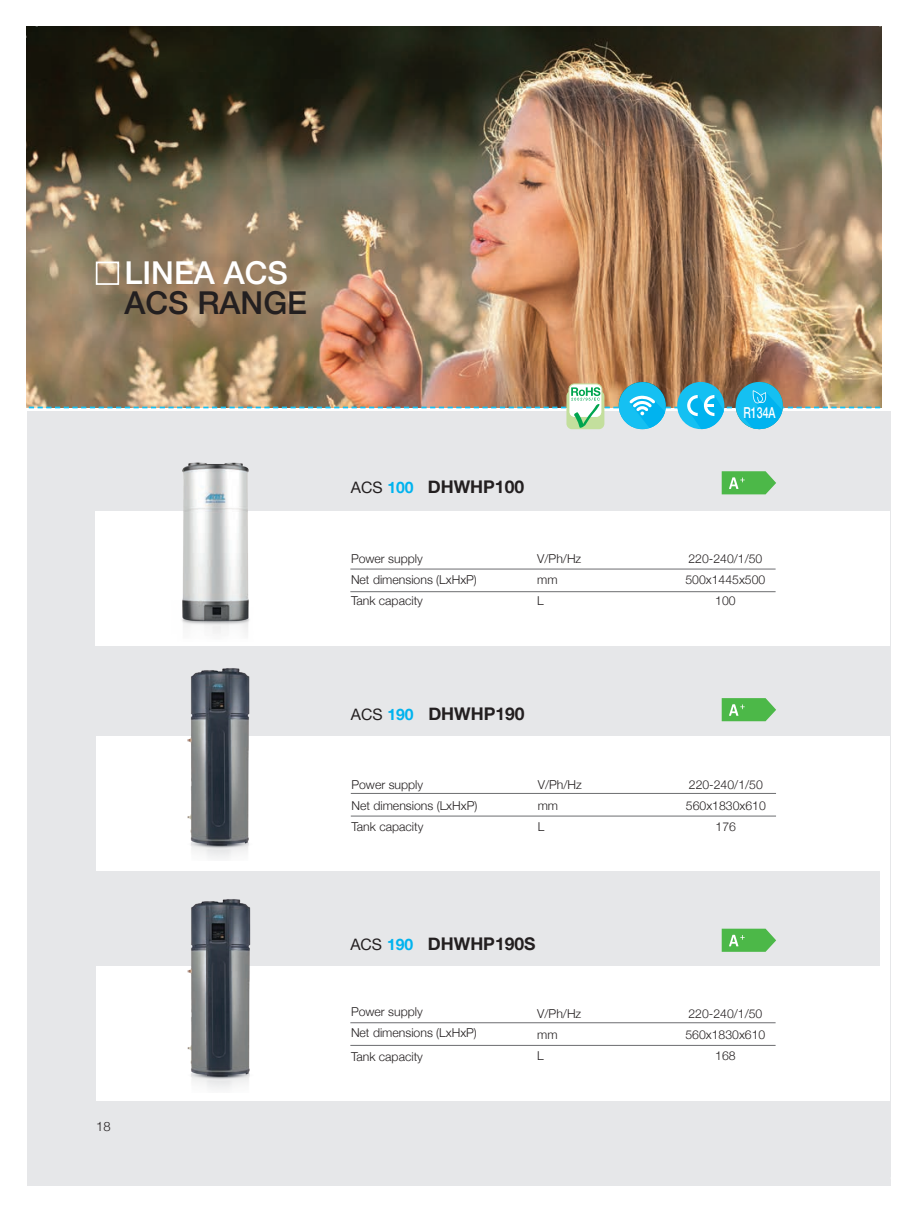
<style>
.page{position:relative;width:917px;height:1215px;background:#fff}
.page>*{position:absolute;margin:0;border:0;box-sizing:border-box;transform-origin:0 0}
.t1{font:500 31.5px "Helvetica Neue";color:#fff}
.t2{font:500 31.5px "Helvetica Neue";color:#231f20}
.t3{font:700 17.5px "Helvetica Neue";color:#231f20}
.t4{font:500 15.05px "Helvetica Neue";color:#fff;scale:.7 1}
.t5{font:300 12.95px "Helvetica Neue";color:#231f20}
.t6{font:300 12.25px "Helvetica Neue";color:#231f20}
.s1{font-weight:400;font-size:15.75px}
.s2{font-size:15.75px;color:#00b3ef}
</style>
<div class="page">
<div style="left:27px;top:411px;width:863px;height:774px;background:#e6e7e9"></div>
<img style="left:27px;top:27px;width:854px;height:380px">
<div style="left:96px;top:966px;width:785px;height:134px;background:#fff"></div>
<div style="left:96px;top:736px;width:785px;height:134px;background:#fff"></div>
<img style="left:187px;top:668px;width:63px;height:191px">
<img style="left:187px;top:899px;width:64px;height:191px">
<hr style="left:351px;top:793px;width:425px;height:1px;background:#6c6d70">
<hr style="left:351px;top:815px;width:425px;height:1px;background:#6c6d70">
<hr style="left:350px;top:1022px;width:425px;height:1px;background:#6c6d70">
<hr style="left:350px;top:1045px;width:425px;height:1px;background:#6c6d70">
<div style="left:96px;top:510px;width:794px;height:135px;background:#fff"></div>
<img style="left:172px;top:462px;width:88px;height:172px">
<hr style="left:350px;top:568px;width:425px;height:1px;background:#6c6d70">
<hr style="left:350px;top:591px;width:425px;height:1px;background:#6c6d70">
<svg style="left:722px;top:471px;width:54px;height:23px"></svg>
<svg style="left:722px;top:698px;width:54px;height:23px"></svg>
<svg style="left:722px;top:928px;width:54px;height:23px"></svg>
<div style="left:96px;top:261px;width:23px;height:24px;border:2px solid #fff"></div>
<img style="left:29px;top:382px;width:851px;height:47px">
<div style="left:880px;top:736px;width:10px;height:364px;background:#fff"></div>
<p class="t1" style="left:124px;top:247px;width:165px">LINEA ACS</p>
<p class="t2" style="left:124px;top:277px;width:184px">ACS RANGE</p>
<p class="t5" style="left:96px;top:1116px;width:16px">18</p>
<p class="t3" style="left:351px;top:473px;width:175px"><span class="s1">ACS</span> <span class="s2">100</span> DHWHP100</p>
<p class="t6" style="left:351px;top:548px;width:73px">Power supply</p>
<p class="t6" style="left:351px;top:569px;width:127px">Net dimensions (LxHxP)</p>
<p class="t6" style="left:351px;top:590px;width:73px">Tank capacity</p>
<p class="t6" style="left:537px;top:548px;width:46px">V/Ph/Hz</p>
<p class="t6" style="left:537px;top:569px;width:22px">mm</p>
<p class="t6" style="left:537px;top:590px;width:8px">L</p>
<p class="t3" style="left:351px;top:699px;width:175px"><span class="s1">ACS</span> <span class="s2">190</span> DHWHP190</p>
<p class="t6" style="left:351px;top:774px;width:73px">Power supply</p>
<p class="t6" style="left:351px;top:795px;width:127px">Net dimensions (LxHxP)</p>
<p class="t6" style="left:351px;top:816px;width:73px">Tank capacity</p>
<p class="t6" style="left:538px;top:774px;width:46px">V/Ph/Hz</p>
<p class="t6" style="left:538px;top:795px;width:22px">mm</p>
<p class="t6" style="left:538px;top:816px;width:8px">L</p>
<p class="t3" style="left:350px;top:930px;width:187px"><span class="s1">ACS</span> <span class="s2">190</span> DHWHP190S</p>
<p class="t6" style="left:351px;top:1001px;width:73px">Power supply</p>
<p class="t6" style="left:351px;top:1022px;width:127px">Net dimensions (LxHxP)</p>
<p class="t6" style="left:351px;top:1047px;width:73px">Tank capacity</p>
<p class="t6" style="left:537px;top:1003px;width:46px">V/Ph/Hz</p>
<p class="t6" style="left:537px;top:1024px;width:22px">mm</p>
<p class="t6" style="left:537px;top:1045px;width:8px">L</p>
<p class="t4" style="left:743px;top:400px;width:47px">R134A</p>
<p class="t6" style="left:688px;top:548px;width:75px">220-240/1/50</p>
<p class="t6" style="left:685px;top:569px;width:81px">500x1445x500</p>
<p class="t6" style="left:715px;top:590px;width:22px">100</p>
<p class="t6" style="left:689px;top:774px;width:75px">220-240/1/50</p>
<p class="t6" style="left:686px;top:795px;width:81px">560x1830x610</p>
<p class="t6" style="left:716px;top:816px;width:22px">176</p>
<p class="t6" style="left:688px;top:1003px;width:75px">220-240/1/50</p>
<p class="t6" style="left:685px;top:1024px;width:81px">560x1830x610</p>
<p class="t6" style="left:715px;top:1045px;width:22px">168</p>
</div>
